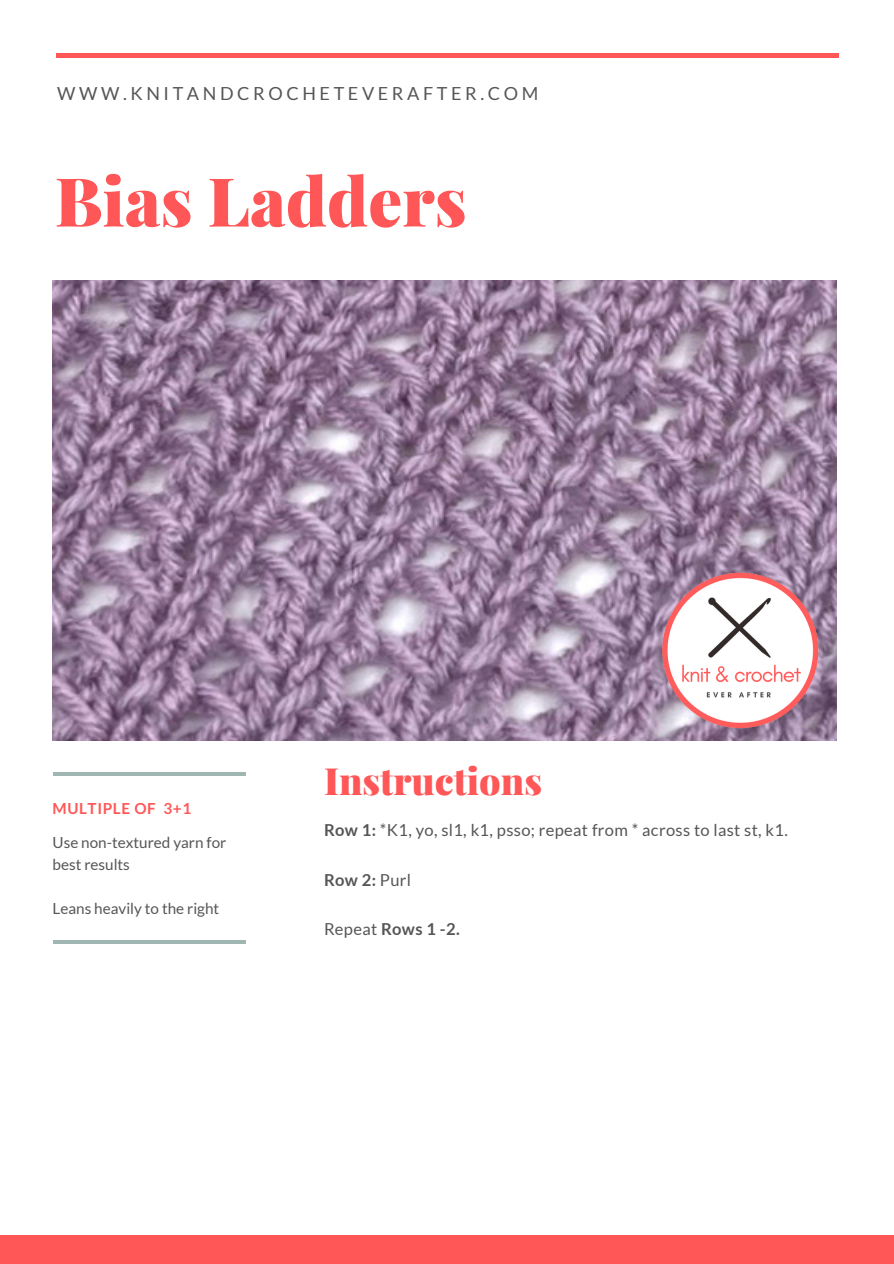
<style>
.page{position:relative;width:894px;height:1264px;background:#fff}
.page>*{position:absolute;margin:0;border:0;box-sizing:border-box;transform-origin:0 0}
.t1{font:900 67.5px "Playfair Display";color:#ff5757}
.t2{font:900 37.5px "Playfair Display";color:#ff5757}
.t3{font:18px "Lato";letter-spacing:.2em;color:#565656}
.t4{font:16.5px "Lato";letter-spacing:.02em;color:#565656}
.t5{font:700 16.5px "Lato";letter-spacing:.02em;color:#565656}
.t6{font:15.3px/21.9px "Lato";color:#565656}
.t7{font:700 15.3px "Lato";letter-spacing:.04em;color:#ff5757}
.s1{font-weight:700}
.s2{font-weight:400}
</style>
<div class="page">
<img style="left:53px;top:281px;width:783px;height:459px">
<div style="left:0;top:1235px;width:893px;height:28px;background:#ff5757"></div>
<div style="left:56px;top:53px;width:782px;height:5px;background:#ff5757"></div>
<hr style="left:53px;top:772px;width:192px;height:3px;background:#a1b5b3">
<hr style="left:53px;top:940px;width:192px;height:4px;background:#a1b5b3">
<img style="left:640px;top:551px;width:197px;height:190px">
<p class="t3" style="left:57px;top:82px;width:482px">WWW.KNITANDCROCHETEVERAFTER.COM</p>
<h1 class="t1" style="left:55px;top:154px;width:413px">Bias Ladders</h1>
<p class="t7" style="left:53px;top:799px;width:140px">MULTIPLE OF 3+1</p>
<p class="t6" style="left:53px;top:831px;width:175px">Use non-textured yarn for best results</p>
<p class="t6" style="left:53px;top:897px;width:168px">Leans heavily to the right</p>
<h2 class="t2" style="left:324px;top:754px;width:219px">Instructions</h2>
<p class="t4" style="left:324px;top:819px;width:465px"><span class="s1">Row 1:</span> *K1, yo, sl1, k1, psso; repeat from * across to last st, k1.</p>
<p class="t5" style="left:324px;top:869px;width:88px">Row 2: <span class="s2">Purl</span></p>
<p class="t5" style="left:324px;top:918px;width:137px"><span class="s2">Repeat</span> Rows 1 -2.</p>
</div>
